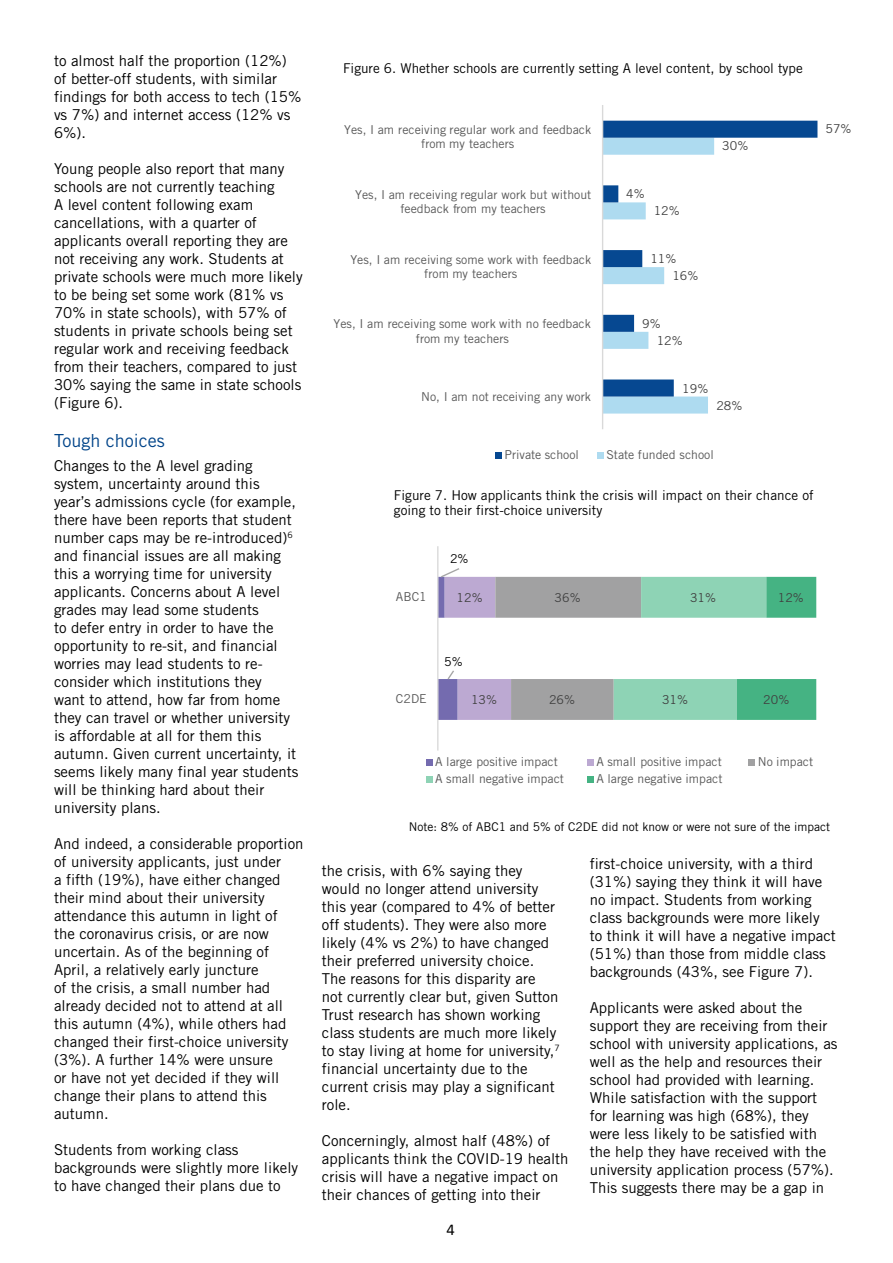
<style>
.page{position:relative;width:893px;height:1263px;background:#fff}
.page>*{position:absolute;margin:0;border:0;box-sizing:border-box;transform-origin:0 0}
.t1{font:18px "Trade Gothic";color:#014489}
.t2{font:16.5px "Calibri";color:#000}
.t3{font:15px/18px "Trade Gothic";color:#000}
.header_1{font:13.5px/15.6px "Trade Gothic";color:#000}
.t4{font:12.3px/14.5px "Trade Gothic";color:#595959;text-align:center}
.t5{font:12.3px "Trade Gothic";color:#404040}
.t6{font:12.3px "Trade Gothic";color:#000}
.header_1-2{font:12px "Trade Gothic";color:#000}
</style>
<div class="page">
<hr style="left:437px;top:546px;width:1px;height:204px;background:#d9d9d9">
<svg style="left:438px;top:567px;width:378px;height:153px"></svg>
<svg style="left:426px;top:759px;width:6px;height:6px"></svg>
<div style="left:587px;top:759px;width:7px;height:6px;background:#bca9d2"></div>
<div style="left:748px;top:759px;width:7px;height:6px;background:#a1a1a2"></div>
<svg style="left:426px;top:776px;width:6px;height:6px"></svg>
<div style="left:587px;top:776px;width:7px;height:6px;background:#45b383"></div>
<svg style="left:603px;top:396px;width:105px;height:18px;background:#aed9ee"></svg>
<svg style="left:603px;top:121px;width:214px;height:275px"></svg>
<hr style="left:602px;top:105px;width:1px;height:324px;background:#d9d9d9">
<div style="left:495px;top:452px;width:7px;height:6px;background:#064891"></div>
<div style="left:597px;top:452px;width:7px;height:6px;background:#aedbf0"></div>
<p class="t3" style="left:54px;top:51px;width:249px">to almost half the proportion (12%) of better-off students, with similar findings for both access to tech (15% vs 7%) and internet access (12% vs<br>6%).</p>
<p class="t3" style="left:54px;top:159px;width:250px">Young people also report that many schools are not currently teaching<br>A level content following exam cancellations, with a quarter of applicants overall reporting they are not receiving any work. Students at private schools were much more likely to be being set some work (81% vs 70% in state schools), with 57% of students in private schools being set regular work and receiving feedback from their teachers, compared to just 30% saying the same in state schools (Figure 6).</p>
<p class="t1" style="left:54px;top:430px;width:112px">Tough choices</p>
<p class="t3" style="left:54px;top:457px;width:246px">Changes to the A level grading system, uncertainty around this year’s admissions cycle (for example, there have been reports that student number caps may be re-introduced)<sup>6 </sup>and financial issues are all making this a worrying time for university applicants. Concerns about A level grades may lead some students<br>to defer entry in order to have the opportunity to re-sit, and financial worries may lead students to re&shy;consider which institutions they<br>want to attend, how far from home they can travel or whether university is affordable at all for them this autumn. Given current uncertainty, it seems likely many final year students will be thinking hard about their university plans.</p>
<p class="t3" style="left:54px;top:835px;width:251px">And indeed, a considerable proportion of university applicants, just under<br>a fifth (19%), have either changed their mind about their university attendance this autumn in light of<br>the coronavirus crisis, or are now uncertain. As of the beginning of April, a relatively early juncture<br>of the crisis, a small number had already decided not to attend at all this autumn (4%), while others had changed their first-choice university (3%). A further 14% were unsure<br>or have not yet decided if they will change their plans to attend this autumn.</p>
<p class="t3" style="left:54px;top:1141px;width:246px">Students from working class backgrounds were slightly more likely to have changed their plans due to</p>
<p class="header_1" style="left:343px;top:61px;width:461px">Figure 6. Whether schools are currently setting A level content, by school type</p>
<p class="t4" style="left:344px;top:122px;width:249px">Yes, I am receiving regular work and feedback from my teachers</p>
<p class="t5" style="left:722px;top:138px;width:28px">30%</p>
<p class="t5" style="left:826px;top:121px;width:28px">57%</p>
<p class="t4" style="left:355px;top:187px;width:238px">Yes, I am receiving regular work but without feedback from my teachers</p>
<p class="t5" style="left:626px;top:186px;width:20px">4%</p>
<p class="t5" style="left:654px;top:203px;width:28px">12%</p>
<p class="t4" style="left:350px;top:252px;width:242px">Yes, I am receiving some work with feedback from my teachers</p>
<p class="t5" style="left:650px;top:251px;width:28px">11%</p>
<p class="t5" style="left:672px;top:268px;width:28px">16%</p>
<p class="t4" style="left:334px;top:317px;width:259px">Yes, I am receiving some work with no feedback from my teachers</p>
<p class="t5" style="left:642px;top:316px;width:20px">9%</p>
<p class="t5" style="left:657px;top:333px;width:28px">12%</p>
<p class="t4" style="left:421px;top:389px;width:171px">No, I am not receiving any work</p>
<p class="t5" style="left:682px;top:381px;width:28px">19%</p>
<p class="t5" style="left:716px;top:398px;width:28px">28%</p>
<p class="t4" style="left:504px;top:447px;width:76px">Private school</p>
<p class="t4" style="left:606px;top:447px;width:109px">State funded school</p>
<p class="header_1" style="left:394px;top:487px;width:421px">Figure 7. How applicants think the crisis will impact on their chance of going to their first-choice university</p>
<p class="t4" style="left:396px;top:589px;width:32px">ABC1</p>
<p class="t6" style="left:450px;top:552px;width:20px">2%</p>
<p class="t5" style="left:457px;top:590px;width:28px">12%</p>
<p class="t5" style="left:555px;top:590px;width:28px">36%</p>
<p class="t5" style="left:690px;top:590px;width:28px">31%</p>
<p class="t5" style="left:778px;top:590px;width:28px">12%</p>
<p class="t4" style="left:396px;top:692px;width:32px">C2DE</p>
<p class="t6" style="left:444px;top:654px;width:20px">5%</p>
<p class="t5" style="left:471px;top:692px;width:28px">13%</p>
<p class="t5" style="left:549px;top:692px;width:28px">26%</p>
<p class="t5" style="left:662px;top:692px;width:28px">31%</p>
<p class="t5" style="left:763px;top:692px;width:28px">20%</p>
<p class="t4" style="left:435px;top:754px;width:124px">A large positive impact</p>
<p class="t4" style="left:597px;top:754px;width:127px">A small positive impact</p>
<p class="t4" style="left:758px;top:754px;width:57px">No impact</p>
<p class="t4" style="left:435px;top:771px;width:130px">A small negative impact</p>
<p class="t4" style="left:597px;top:771px;width:127px">A large negative impact</p>
<p class="header_1-2" style="left:409px;top:819px;width:423px">Note: 8% of ABC1 and 5% of C2DE did not know or were not sure of the impact</p>
<p class="t3" style="left:322px;top:861px;width:239px">the crisis, with 6% saying they would no longer attend university this year (compared to 4% of better off students). They were also more likely (4% vs 2%) to have changed their preferred university choice.<br>The reasons for this disparity are not currently clear but, given Sutton<br>Trust research has shown working class students are much more likely to stay living at home for university,<sup>7 </sup>financial uncertainty due to the current crisis may play a significant role.</p>
<p class="t3" style="left:322px;top:1131px;width:248px">Concerningly, almost half (48%) of applicants think the COVID-19 health crisis will have a negative impact on their chances of getting into their</p>
<p class="t2" style="left:446px;top:1218px;width:10px">4</p>
<p class="t3" style="left:590px;top:854px;width:248px">first-choice university, with a third (31%) saying they think it will have no impact. Students from working class backgrounds were more likely to think it will have a negative impact (51%) than those from middle class backgrounds (43%, see Figure 7).</p>
<p class="t3" style="left:590px;top:998px;width:249px">Applicants were asked about the support they are receiving from their school with university applications, as well as the help and resources their school had provided with learning.<br>While satisfaction with the support for learning was high (68%), they were less likely to be satisfied with the help they have received with the university application process (57%).<br>This suggests there may be a gap in</p>
</div>
